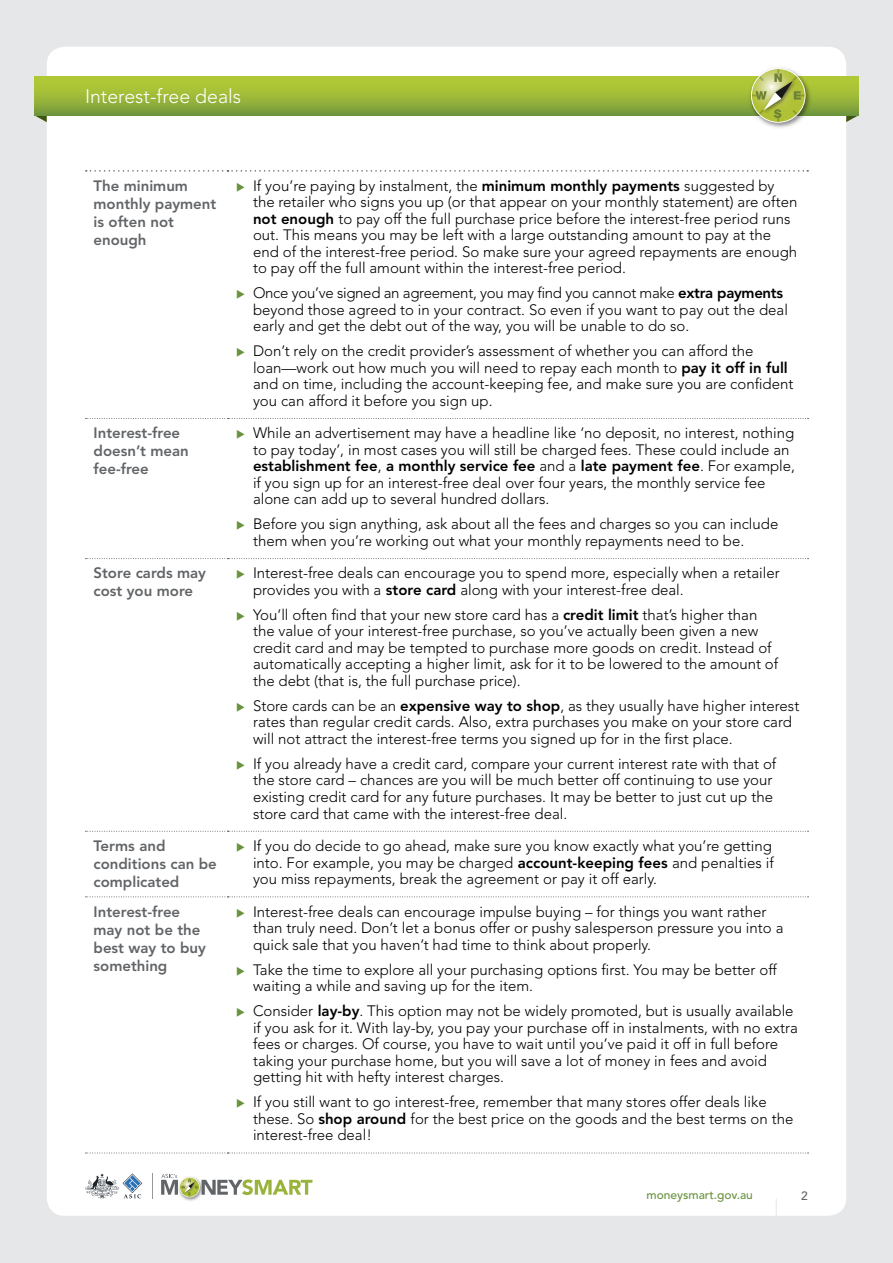
<style>
.page{position:relative;width:893px;height:1263px;background:#e6e7e8}
.page>*{position:absolute;margin:0;border:0;box-sizing:border-box;transform-origin:0 0}
.t1{font:300 19.5px "Avenir LT Std";color:#fff}
.t2{font:300 15px/16.5px "Avenir LT Std";color:#000}
.Level_3_heading{font:800 15px/18px "Avenir LT Std";color:#626568}
.t3{font:500 12px "Avenir LT Std";color:#69923e}
.t4{font:500 12px "Avenir LT Std";color:#626568}
.s1{font-weight:800}
</style>
<div class="page">
<div style="left:47px;top:47px;width:799px;height:1169px;background:#fff;border-radius:18px"></div>
<hr style="left:776px;top:1198px;width:1px;height:35px;background:#e6e7e8">
<svg style="left:34px;top:68px;width:824px;height:58px"></svg>
<svg style="left:152px;top:1173px;width:1px;height:25px"></svg>
<svg style="left:85px;top:1173px;width:57px;height:25px"></svg>
<img style="left:182px;top:1197px;width:17px;height:4px">
<svg style="left:161px;top:1174px;width:151px;height:23px"></svg>
<svg style="left:86px;top:170px;width:722px;height:2px"></svg>
<svg style="left:85px;top:418px;width:723px;height:1px"></svg>
<svg style="left:85px;top:558px;width:723px;height:1px"></svg>
<svg style="left:85px;top:831px;width:723px;height:1px"></svg>
<svg style="left:85px;top:896px;width:723px;height:1px"></svg>
<svg style="left:85px;top:1152px;width:723px;height:1px"></svg>
<h1 class="t1" style="left:85px;top:85px;width:158px">Interest-free deals</h1>
<h3 class="Level_3_heading" style="left:94px;top:177px;width:124px">The minimum monthly payment is often not enough</h3>
<p class="t2" style="left:253px;top:177px;width:546px">If you’re paying by instalment, the <span class="s1">minimum monthly payments</span> suggested by the retailer who signs you up (or that appear on your monthly statement) are often <span class="s1">not enough</span> to pay off the full purchase price before the interest-free period runs out. This means you may be left with a large outstanding amount to pay at the end of the interest-free period. So make sure your agreed repayments are enough to pay off the full amount within the interest-free period.</p>
<p class="t2" style="left:253px;top:285px;width:536px">Once you’ve signed an agreement, you may find you cannot make <span class="s1">extra payments </span>beyond those agreed to in your contract. So even if you want to pay out the deal early and get the debt out of the way, you will be unable to do so.</p>
<p class="t2" style="left:253px;top:343px;width:542px">Don’t rely on the credit provider’s assessment of whether you can afford the loan—work out how much you will need to repay each month to <span class="s1">pay it off in full </span>and on time, including the account-keeping fee, and make sure you are confident you can afford it before you sign up.</p>
<h3 class="Level_3_heading" style="left:94px;top:424px;width:97px">Interest-free doesn’t mean fee-free</h3>
<p class="t2" style="left:253px;top:425px;width:544px">While an advertisement may have a headline like ‘no deposit, no interest, nothing to pay today’, in most cases you will still be charged fees. These could include an <span class="s1">establishment fee</span>, <span class="s1">a monthly service fee</span> and a <span class="s1">late payment fee</span>. For example, if you sign up for an interest-free deal over four years, the monthly service fee alone can add up to several hundred dollars.</p>
<p class="t2" style="left:253px;top:516px;width:527px">Before you sign anything, ask about all the fees and charges so you can include them when you’re working out what your monthly repayments need to be.</p>
<h3 class="Level_3_heading" style="left:94px;top:564px;width:114px">Store cards may cost you more</h3>
<p class="t2" style="left:253px;top:565px;width:528px">Interest-free deals can encourage you to spend more, especially when a retailer provides you with a <span class="s1">store card</span> along with your interest-free deal.</p>
<p class="t2" style="left:253px;top:607px;width:527px">You’ll often find that your new store card has a <span class="s1">credit limit</span> that’s higher than the value of your interest-free purchase, so you’ve actually been given a new credit card and may be tempted to purchase more goods on credit. Instead of automatically accepting a higher limit, ask for it to be lowered to the amount of the debt (that is, the full purchase price).</p>
<p class="t2" style="left:253px;top:698px;width:548px">Store cards can be an <span class="s1">expensive way to shop</span>, as they usually have higher interest rates than regular credit cards. Also, extra purchases you make on your store card will not attract the interest-free terms you signed up for in the first place.</p>
<p class="t2" style="left:253px;top:756px;width:525px">If you already have a credit card, compare your current interest rate with that of the store card – chances are you will be much better off continuing to use your existing credit card for any future purchases. It may be better to just cut up the store card that came with the interest-free deal.</p>
<h3 class="Level_3_heading" style="left:94px;top:837px;width:125px">Terms and conditions can be complicated</h3>
<p class="t2" style="left:253px;top:838px;width:522px;text-align:justify">If you do decide to go ahead, make sure you know exactly what you’re getting into. For example, you may be charged <span class="s1">account-keeping fees</span> and penalties if you miss repayments, break the agreement or pay it off early.</p>
<h3 class="Level_3_heading" style="left:94px;top:902px;width:114px">Interest-free may not be the best way to buy something</h3>
<p class="t2" style="left:253px;top:903px;width:532px">Interest-free deals can encourage impulse buying – for things you want rather than truly need. Don’t let a bonus offer or pushy salesperson pressure you into a quick sale that you haven’t had time to think about properly.</p>
<p class="t2" style="left:253px;top:961px;width:525px">Take the time to explore all your purchasing options first. You may be better off waiting a while and saving up for the item.</p>
<p class="t2" style="left:253px;top:1003px;width:546px">Consider <span class="s1">lay-by</span>. This option may not be widely promoted, but is usually available if you ask for it. With lay-by, you pay your purchase off in instalments, with no extra fees or charges. Of course, you have to wait until you’ve paid it off in full before taking your purchase home, but you will save a lot of money in fees and avoid getting hit with hefty interest charges.</p>
<p class="t2" style="left:253px;top:1094px;width:542px">If you still want to go interest-free, remember that many stores offer deals like these. So <span class="s1">shop around</span> for the best price on the goods and the best terms on the interest-free deal!</p>
<p class="t3" style="left:646px;top:1188px;width:108px">moneysmart.gov.au</p>
<p class="t4" style="left:801px;top:1188px;width:8px">2</p>
</div>
